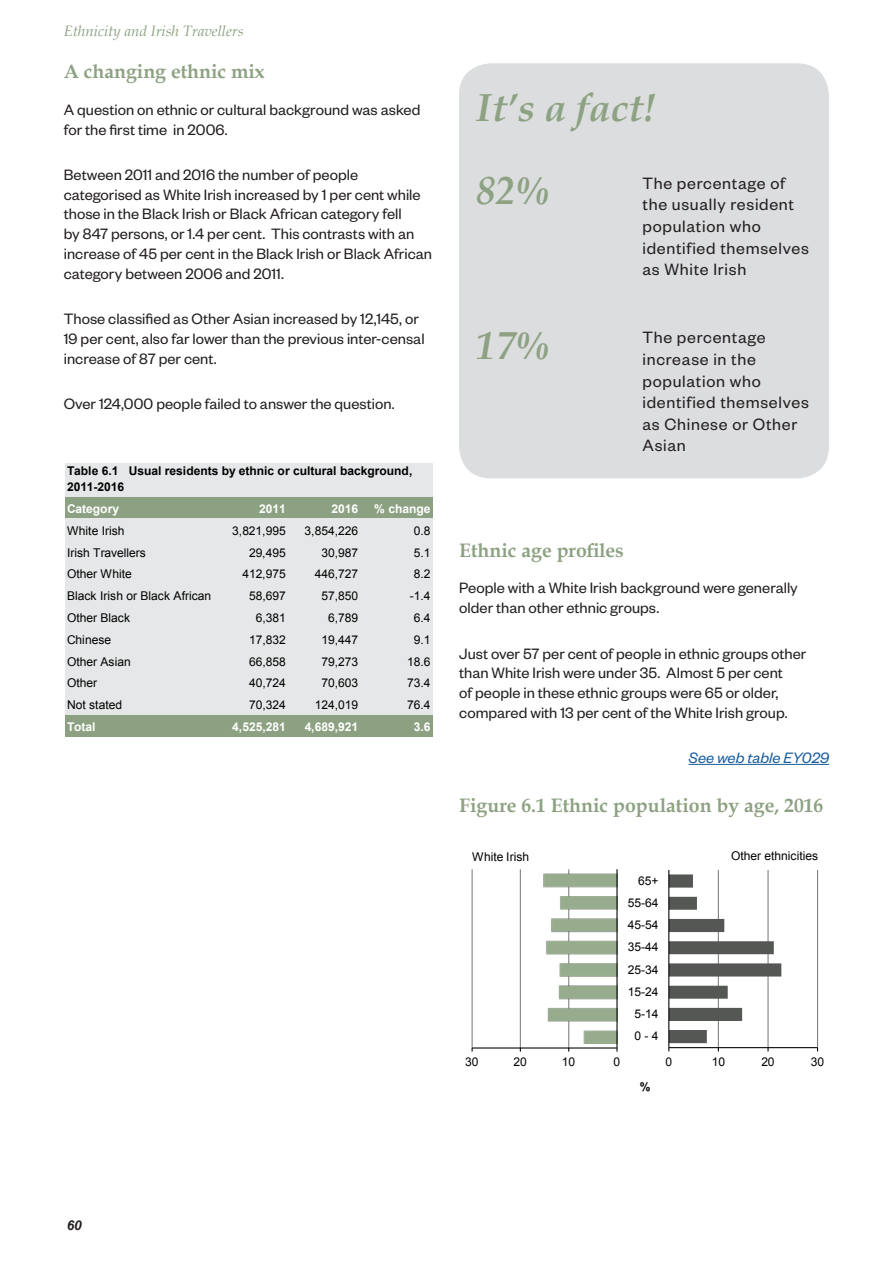
<style>
.page{position:relative;width:893px;height:1263px;background:#fff}
.page>*{position:absolute;margin:0;border:0;box-sizing:border-box;transform-origin:0 0}
.t1{font:italic 700 39px/82.8px "Book Antiqua";color:#8da282}
.t2{font:700 19.5px "Book Antiqua";color:#8da282}
.t3{font:18px/21.6px "Founders Grotesk";letter-spacing:.04em;color:#231f20}
.t4{font:16.5px/19.8px "Founders Grotesk";color:#231f20}
.t5{font:italic 16.5px "Founders Grotesk";color:#175d9e}
.t6{font:italic 15px "Book Antiqua";color:#8da282}
.t7{font:italic 700 13.5px "Arial";color:#231f20}
.t8{font:12px "Arial";letter-spacing:-.005em;color:#000}
.t9{font:700 12px/15.9px "Arial";letter-spacing:-.005em;color:#000}
.t10{font:700 12px "Arial";letter-spacing:-.005em;color:#fff}
</style>
<div class="page">
<div style="left:65px;top:463px;width:368px;height:34px;background:#e6e7e8"></div>
<div style="left:65px;top:497px;width:368px;height:22px;background:#8ca182"></div>
<div style="left:65px;top:519px;width:368px;height:196px;background:#e6e7e8"></div>
<div style="left:65px;top:715px;width:368px;height:22px;background:#8ca182"></div>
<hr style="left:688px;top:764px;width:141px;height:1px;background:#175d9e">
<div style="left:459px;top:63px;width:370px;height:415px;background:#dcdddf;border-radius:32px"></div>
<hr style="left:568px;top:869px;width:1px;height:179px;background:#7f7f7f">
<hr style="left:520px;top:869px;width:1px;height:179px;background:#7f7f7f">
<hr style="left:472px;top:869px;width:1px;height:179px;background:#7f7f7f">
<img style="left:543px;top:873px;width:73px;height:171px">
<hr style="left:472px;top:1047px;width:145px;height:1px;background:#000">
<hr style="left:616px;top:869px;width:2px;height:179px;background:#000">
<hr style="left:718px;top:870px;width:1px;height:178px;background:#7f7f7f">
<hr style="left:767px;top:870px;width:2px;height:178px;background:#7f7f7f">
<hr style="left:817px;top:870px;width:1px;height:178px;background:#7f7f7f">
<hr style="left:669px;top:1047px;width:148px;height:1px;background:#000">
<svg style="left:668px;top:874px;width:113px;height:177px"></svg>
<hr style="left:668px;top:870px;width:1px;height:178px;background:#000">
<p class="t6" style="left:64px;top:20px;width:181px">Ethnicity and Irish Travellers</p>
<p class="t2" style="left:64px;top:58px;width:202px">A changing ethnic mix</p>
<p class="t4" style="left:64px;top:99px;width:358px">A question on ethnic or cultural background was asked for the first time in 2006.</p>
<p class="t4" style="left:64px;top:164px;width:370px">Between 2011 and 2016 the number of people categorised as White Irish increased by 1 per cent while those in the Black Irish or Black African category fell<br>by 847 persons, or 1.4 per cent. This contrasts with an increase of 45 per cent in the Black Irish or Black African category between 2006 and 2011.</p>
<p class="t4" style="left:64px;top:308px;width:362px">Those classified as Other Asian increased by 12,145, or<br>19 per cent, also far lower than the previous inter-censal increase of 87 per cent.</p>
<p class="t4" style="left:64px;top:393px;width:332px">Over 124,000 people failed to answer the question.</p>
<p class="t9" style="left:67px;top:464px;width:347px">Table 6.1 Usual residents by ethnic or cultural background,<br>2011-2016</p>
<p class="t10" style="left:67px;top:501px;width:54px">Category</p>
<p class="t10" style="left:259px;top:501px;width:28px">2011</p>
<p class="t10" style="left:331px;top:501px;width:28px">2016</p>
<p class="t10" style="left:374px;top:501px;width:58px">% change</p>
<p class="t8" style="left:67px;top:523px;width:59px">White Irish</p>
<p class="t8" style="left:232px;top:523px;width:55px">3,821,995</p>
<p class="t8" style="left:305px;top:523px;width:55px">3,854,226</p>
<p class="t8" style="left:414px;top:523px;width:18px">0.8</p>
<p class="t8" style="left:67px;top:545px;width:80px">Irish Travellers</p>
<p class="t8" style="left:249px;top:545px;width:38px">29,495</p>
<p class="t8" style="left:321px;top:545px;width:38px">30,987</p>
<p class="t8" style="left:414px;top:545px;width:18px">5.1</p>
<p class="t8" style="left:67px;top:566px;width:66px">Other White</p>
<p class="t8" style="left:242px;top:566px;width:45px">412,975</p>
<p class="t8" style="left:315px;top:566px;width:45px">446,727</p>
<p class="t8" style="left:414px;top:566px;width:18px">8.2</p>
<p class="t8" style="left:67px;top:588px;width:146px">Black Irish or Black African</p>
<p class="t8" style="left:249px;top:588px;width:38px">58,697</p>
<p class="t8" style="left:321px;top:588px;width:38px">57,850</p>
<p class="t8" style="left:410px;top:588px;width:22px">-1.4</p>
<p class="t8" style="left:67px;top:610px;width:65px">Other Black</p>
<p class="t8" style="left:256px;top:610px;width:32px">6,381</p>
<p class="t8" style="left:328px;top:610px;width:32px">6,789</p>
<p class="t8" style="left:414px;top:610px;width:18px">6.4</p>
<p class="t8" style="left:67px;top:632px;width:46px">Chinese</p>
<p class="t8" style="left:249px;top:632px;width:38px">17,832</p>
<p class="t8" style="left:321px;top:632px;width:38px">19,447</p>
<p class="t8" style="left:414px;top:632px;width:18px">9.1</p>
<p class="t8" style="left:67px;top:653px;width:65px">Other Asian</p>
<p class="t8" style="left:249px;top:653px;width:38px">66,858</p>
<p class="t8" style="left:321px;top:653px;width:38px">79,273</p>
<p class="t8" style="left:407px;top:653px;width:25px">18.6</p>
<p class="t8" style="left:67px;top:675px;width:32px">Other</p>
<p class="t8" style="left:249px;top:675px;width:38px">40,724</p>
<p class="t8" style="left:321px;top:675px;width:38px">70,603</p>
<p class="t8" style="left:407px;top:675px;width:25px">73.4</p>
<p class="t8" style="left:67px;top:697px;width:57px">Not stated</p>
<p class="t8" style="left:249px;top:697px;width:38px">70,324</p>
<p class="t8" style="left:315px;top:697px;width:45px">124,019</p>
<p class="t8" style="left:407px;top:697px;width:25px">76.4</p>
<p class="t10" style="left:67px;top:719px;width:30px">Total</p>
<p class="t10" style="left:232px;top:719px;width:55px">4,525,281</p>
<p class="t10" style="left:305px;top:719px;width:55px">4,689,921</p>
<p class="t10" style="left:414px;top:719px;width:18px">3.6</p>
<h1 class="t1" style="left:476px;top:66px;width:181px">It’s a fact!<br>82%</h1>
<p class="t3" style="left:642px;top:171px;width:168px">The percentage of the usually resident population who identified themselves as White Irish</p>
<h1 class="t1" style="left:476px;top:304px;width:75px">17%</h1>
<p class="t3" style="left:642px;top:326px;width:168px">The percentage increase in the population who identified themselves as Chinese or Other<br>Asian</p>
<p class="t2" style="left:459px;top:537px;width:166px">Ethnic age profiles</p>
<p class="t4" style="left:459px;top:577px;width:340px">People with a White Irish background were generally older than other ethnic groups.</p>
<p class="t4" style="left:459px;top:642px;width:349px">Just over 57 per cent of people in ethnic groups other than White Irish were under 35. Almost 5 per cent<br>of people in these ethnic groups were 65 or older, compared with 13 per cent of the White Irish group.</p>
<p class="t5" style="left:688px;top:748px;width:142px">See web table EY029</p>
<p class="t2" style="left:459px;top:792px;width:365px">Figure 6.1 Ethnic population by age, 2016</p>
<p class="t8" style="left:472px;top:848px;width:58px">White Irish</p>
<p class="t8" style="left:465px;top:1054px;width:15px">30</p>
<p class="t8" style="left:514px;top:1054px;width:15px">20</p>
<p class="t8" style="left:562px;top:1054px;width:15px">10</p>
<p class="t8" style="left:614px;top:1054px;width:8px">0</p>
<p class="t8" style="left:638px;top:873px;width:22px">65+</p>
<p class="t8" style="left:628px;top:895px;width:32px">55-64</p>
<p class="t8" style="left:628px;top:917px;width:32px">45-54</p>
<p class="t8" style="left:628px;top:939px;width:32px">35-44</p>
<p class="t8" style="left:628px;top:961px;width:32px">25-34</p>
<p class="t8" style="left:628px;top:984px;width:32px">15-24</p>
<p class="t8" style="left:634px;top:1006px;width:25px">5-14</p>
<p class="t8" style="left:634px;top:1028px;width:25px">0 - 4</p>
<p class="t9" style="left:640px;top:1079px;width:12px">%</p>
<p class="t8" style="left:731px;top:848px;width:89px">Other ethnicities</p>
<p class="t8" style="left:665px;top:1054px;width:8px">0</p>
<p class="t8" style="left:712px;top:1054px;width:15px">10</p>
<p class="t8" style="left:761px;top:1054px;width:15px">20</p>
<p class="t8" style="left:811px;top:1054px;width:15px">30</p>
<p class="t7" style="left:67px;top:1216px;width:17px">60</p>
</div>
